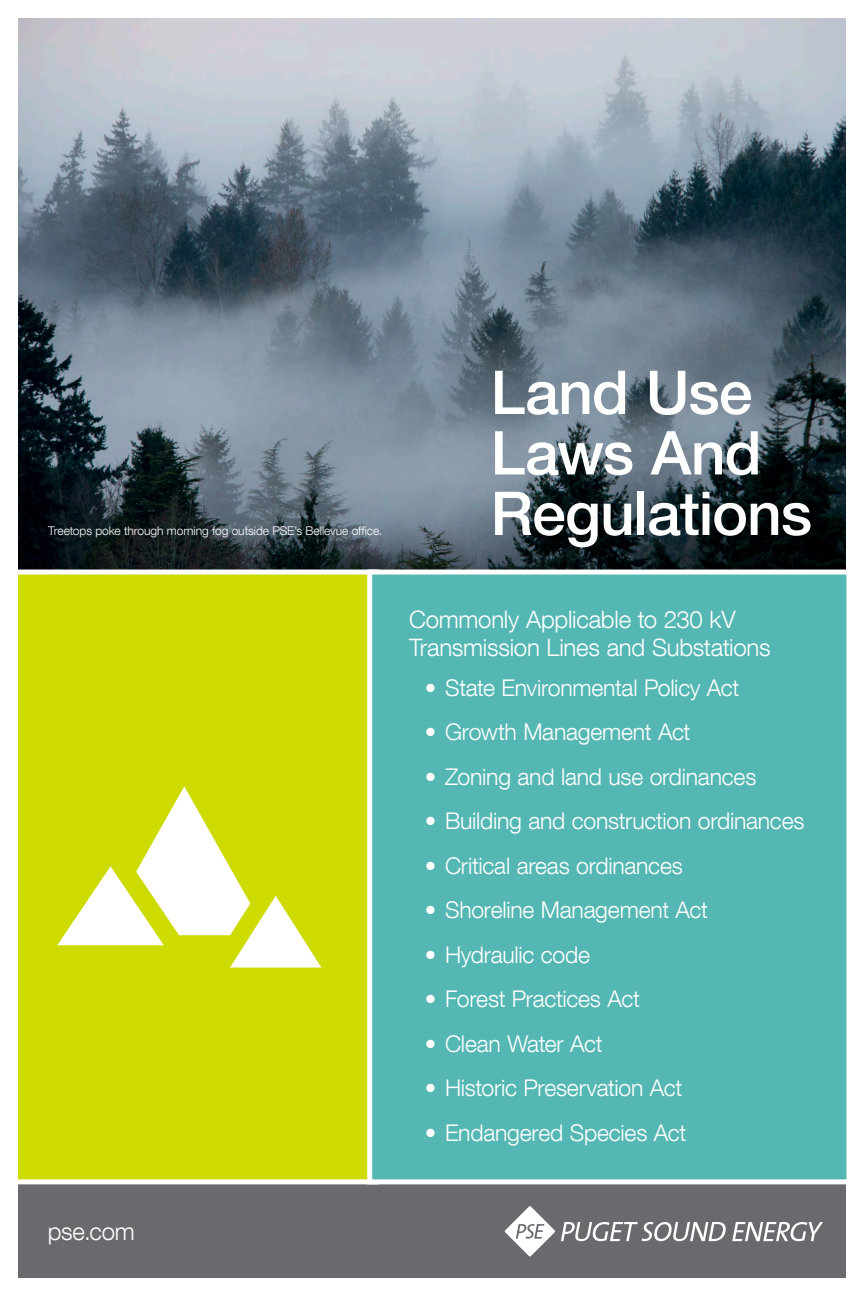
<style>
.page{position:relative;width:864px;height:1296px;background:#fff}
.page>*{position:absolute;margin:0;border:0;box-sizing:border-box;transform-origin:0 0}
.FactSheet_Bio_Subtit{font:500 60.5px/60.5px "Helvetica Neue LT Com";letter-spacing:-.015em;color:#fff}
.FactSheet_Bio_Title{font:300 24px/27.5px "Helvetica Neue LT Com";letter-spacing:-.01em;color:#fff}
.t1{font:300 23px "Helvetica Neue LT Com";letter-spacing:-.01em;color:#fff}
.FactSheet_Bio_Title-2{font:300 12px "Helvetica Neue LT Com";letter-spacing:-.005em;color:#fff}
</style>
<div class="page">
<div style="left:18px;top:1185px;width:828px;height:93px;background:#6a6a6e"></div>
<svg style="left:561px;top:1222px;width:165px;height:19px"></svg>
<svg style="left:732px;top:1222px;width:91px;height:19px"></svg>
<svg style="left:505px;top:1206px;width:50px;height:51px"></svg>
<img style="left:18px;top:18px;width:828px;height:551px">
<div style="left:13px;top:570px;width:366px;height:614px;background:#cedb00;border:5px solid #fff"></div>
<div style="left:367px;top:570px;width:485px;height:614px;background:#55b7b3;border:5px solid #fff"></div>
<svg style="left:57px;top:786px;width:264px;height:182px"></svg>
<p class="FactSheet_Bio_Title-2" style="left:48px;top:523px;width:336px">Treetops poke through morning fog outside PSE’s Bellevue office.</p>
<p class="FactSheet_Bio_Subtit" style="left:490px;top:362px;width:323px">Land Use<br>Laws And<br>Regulations</p>
<p class="FactSheet_Bio_Title" style="left:409px;top:605px;width:363px">Commonly Applicable to 230 kV<br>Transmission Lines and Substations</p>
<p class="t1" style="left:425px;top:673px;width:316px">• State Environmental Policy Act</p>
<p class="t1" style="left:425px;top:718px;width:267px">• Growth Management Act</p>
<p class="t1" style="left:425px;top:762px;width:333px">• Zoning and land use ordinances</p>
<p class="t1" style="left:425px;top:807px;width:381px">• Building and construction ordinances</p>
<p class="t1" style="left:425px;top:851px;width:260px">• Critical areas ordinances</p>
<p class="t1" style="left:425px;top:896px;width:285px">• Shoreline Management Act</p>
<p class="t1" style="left:425px;top:940px;width:167px">• Hydraulic code</p>
<p class="t1" style="left:425px;top:985px;width:217px">• Forest Practices Act</p>
<p class="t1" style="left:425px;top:1029px;width:179px">• Clean Water Act</p>
<p class="t1" style="left:425px;top:1074px;width:259px">• Historic Preservation Act</p>
<p class="t1" style="left:425px;top:1118px;width:263px">• Endangered Species Act</p>
<p class="FactSheet_Bio_Title" style="left:48px;top:1217px;width:89px">pse.com</p>
</div>
